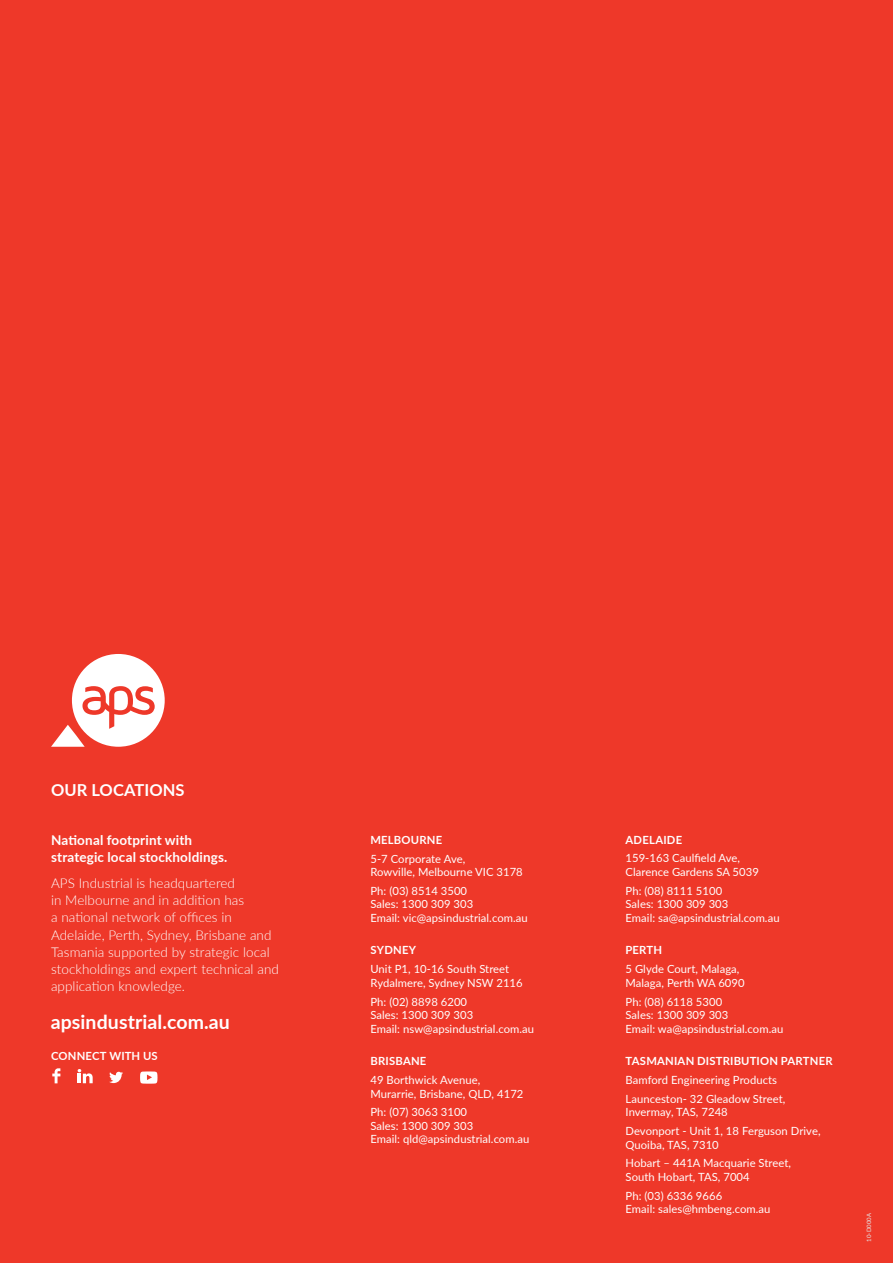
<style>
.page{position:relative;width:893px;height:1263px;background:#ee3829}
.page>*{position:absolute;margin:0;border:0;box-sizing:border-box;transform-origin:0 0}
.t1{font:700 19.5px "Lato";letter-spacing:.005em;color:#fff}
.t2{font:700 16.5px "Lato";letter-spacing:.005em;color:#fff}
.t3{font:300 13.5px/17.2px "Lato";letter-spacing:.005em;color:#fff}
.t4{font:700 13.5px/16.5px "Lato";letter-spacing:.01em;color:#fff}
.t5{font:11.25px/18.8px "Lato";letter-spacing:.005em;color:#fff}
.t6{font:700 11.25px "Lato";letter-spacing:.015em;color:#fff}
.Body_7_5pt__Table_C{font:6px "Lato";letter-spacing:.005em;color:#e6e7e8}
.s1{font-weight:700}
</style>
<div class="page">
<svg style="left:51px;top:654px;width:114px;height:93px"></svg>
<svg style="left:52px;top:1068px;width:8px;height:15px"></svg>
<svg style="left:78px;top:1069px;width:15px;height:14px"></svg>
<svg style="left:109px;top:1072px;width:14px;height:11px"></svg>
<svg style="left:140px;top:1071px;width:17px;height:13px"></svg>
<p class="t2" style="left:51px;top:778px;width:135px">OUR LOCATIONS</p>
<p class="t4" style="left:51px;top:832px;width:178px">National footprint with strategic local stockholdings.</p>
<p class="t3" style="left:51px;top:874px;width:229px">APS Industrial is headquartered<br>in Melbourne and in addition has<br>a national network of offices in Adelaide, Perth, Sydney, Brisbane and Tasmania supported by strategic local stockholdings and expert technical and application knowledge.</p>
<p class="t1" style="left:51px;top:1007px;width:181px">apsindustrial.com.au</p>
<p class="t6" style="left:51px;top:1048px;width:108px">CONNECT WITH US</p>
<p class="t5" style="left:370px;top:830px;width:96px"><span class="s1">MELBOURNE<br></span>5-7 Corporate Ave,</p>
<p class="t5" style="left:370px;top:862px;width:154px">Rowville, Melbourne VIC 3178<br>Ph: (03) 8514 3500</p>
<p class="t5" style="left:370px;top:897px;width:159px;line-height:13.5px">Sales: 1300 309 303<br>Email: vic@apsindustrial.com.au</p>
<p class="t5" style="left:370px;top:940px;width:140px"><span class="s1">SYDNEY<br></span>Unit P1, 10-16 South Street</p>
<p class="t5" style="left:370px;top:973px;width:154px">Rydalmere, Sydney NSW 2116<br>Ph: (02) 8898 6200</p>
<p class="t5" style="left:370px;top:1008px;width:165px;line-height:13.5px">Sales: 1300 309 303<br>Email: nsw@apsindustrial.com.au</p>
<p class="t5" style="left:370px;top:1051px;width:111px"><span class="s1">BRISBANE<br></span>49 Borthwick Avenue,</p>
<p class="t5" style="left:370px;top:1083px;width:154px">Murarrie, Brisbane, QLD, 4172<br>Ph: (07) 3063 3100</p>
<p class="t5" style="left:370px;top:1118px;width:160px;line-height:13.5px">Sales: 1300 309 303<br>Email: qld@apsindustrial.com.au</p>
<p class="t5" style="left:626px;top:830px;width:116px"><span class="s1">ADELAIDE<br></span>159-163 Caulfield Ave,</p>
<p class="t5" style="left:626px;top:862px;width:135px">Clarence Gardens SA 5039<br>Ph: (08) 8111 5100</p>
<p class="t5" style="left:626px;top:897px;width:156px;line-height:13.5px">Sales: 1300 309 303<br>Email: sa@apsindustrial.com.au</p>
<p class="t5" style="left:626px;top:940px;width:115px"><span class="s1">PERTH<br></span>5 Glyde Court, Malaga,</p>
<p class="t5" style="left:626px;top:973px;width:121px">Malaga, Perth WA 6090<br>Ph: (08) 6118 5300</p>
<p class="t5" style="left:626px;top:1008px;width:159px;line-height:13.5px">Sales: 1300 309 303<br>Email: wa@apsindustrial.com.au</p>
<p class="t5" style="left:626px;top:1051px;width:209px"><span class="s1">TASMANIAN DISTRIBUTION PARTNER<br></span>Bamford Engineering Products<br>Launceston- 32 Gleadow Street,</p>
<p class="t5" style="left:626px;top:1102px;width:196px">Invermay, TAS, 7248<br>Devonport - Unit 1, 18 Ferguson Drive,</p>
<p class="t5" style="left:626px;top:1135px;width:167px">Quoiba, TAS, 7310<br>Hobart – 441A Macquarie Street,</p>
<p class="t5" style="left:626px;top:1167px;width:126px">South Hobart, TAS, 7004<br>Ph: (03) 6336 9666</p>
<p class="t5" style="left:626px;top:1199px;width:146px">Email: sales@hmbeng.com.au</p>
<p class="Body_7_5pt__Table_C" style="left:865px;top:1242px;width:30px;rotate:-90deg">10-D000A</p>
</div>
